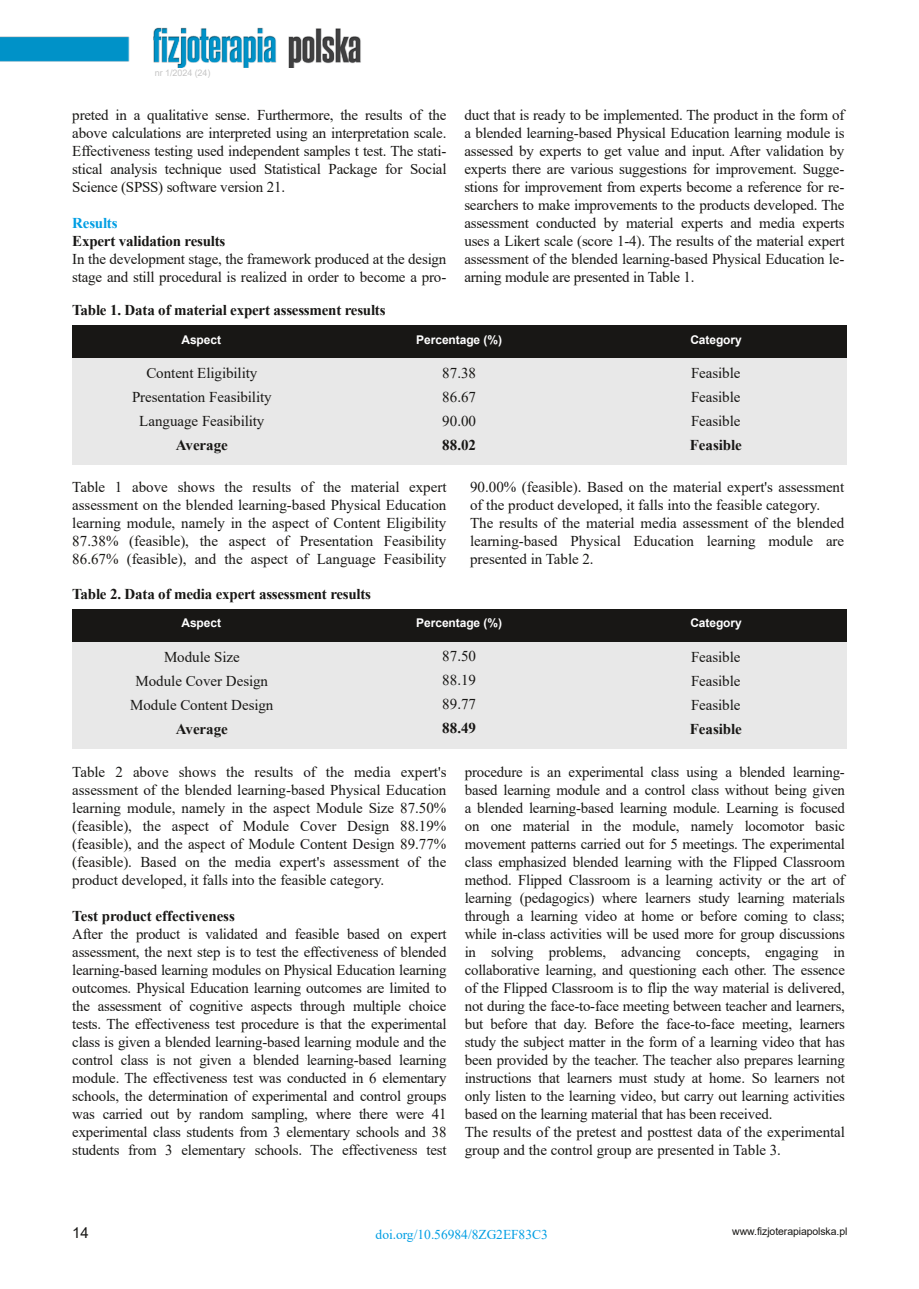
<style>
.page{position:relative;width:919px;height:1289px;background:#fff}
.page>*{position:absolute;margin:0;border:0;box-sizing:border-box;transform-origin:0 0}
.t1{font:15px/18px "Times New Roman";letter-spacing:-.01em;color:#181715;text-align:justify}
.t2{font:700 15px "Times New Roman";letter-spacing:-.015em;color:#181715}
.t3{font:700 15px "Times New Roman";letter-spacing:-.015em;color:#009ee3}
.t4{font:15px "Arial";color:#181715}
.t5{font:13.5px "Times New Roman";color:#009ee3}
.t6{font:700 12px "Arial";letter-spacing:-.005em;color:#fff}
.t7{font:10.5px "Arial";letter-spacing:-.01em;color:#181715}
.t8{font:9px "Arial";letter-spacing:-.005em;color:rgb(111 110 110/.4)}
</style>
<div class="page">
<img style="left:0;top:28px;width:361px;height:40px">
<div style="left:72px;top:354px;width:774px;height:111px;background:#e8e8e8"></div>
<div style="left:72px;top:326px;width:774px;height:32px;background:#181715"></div>
<div style="left:72px;top:638px;width:774px;height:110px;background:#e8e8e8"></div>
<div style="left:72px;top:609px;width:774px;height:32px;background:#181715"></div>
<p class="t8" style="left:155px;top:68px;width:57px">nr 1/2024 (24)</p>
<p class="t1" style="left:72px;top:106px;width:375px">preted in a qualitative sense. Furthermore, the results of the above calculations are interpreted using an interpretation scale.<br>Effectiveness testing used independent samples t test. The stati‐ stical analysis technique used Statistical Package for Social Science (SPSS) software version 21.</p>
<p class="t3" style="left:72px;top:214px;width:47px">Results</p>
<p class="t2" style="left:72px;top:232px;width:154px">Expert validation results</p>
<p class="t1" style="left:72px;top:250px;width:375px">In the development stage, the framework produced at the design stage and still procedural is realized in order to become a pro‐</p>
<p class="t1" style="left:464px;top:106px;width:382px">duct that is ready to be implemented. The product in the form of a blended learning-based Physical Education learning module is assessed by experts to get value and input. After validation by experts there are various suggestions for improvement. Sugge‐ stions for improvement from experts become a reference for re‐ searchers to make improvements to the products developed. The assessment conducted by material experts and media experts uses a Likert scale (score 1-4). The results of the material expert assessment of the blended learning-based Physical Education le‐ arning module are presented in Table 1.</p>
<p class="t2" style="left:72px;top:302px;width:315px">Table 1. Data of material expert assessment results</p>
<p class="t6" style="left:181px;top:333px;width:41px">Aspect</p>
<p class="t6" style="left:416px;top:333px;width:87px">Percentage (%)</p>
<p class="t6" style="left:690px;top:333px;width:53px">Category</p>
<p class="t1" style="left:132px;top:361px;width:141px;line-height:24px;text-align:center">Content Eligibility<br>Presentation Feasibility<br>Language Feasibility</p>
<p class="t2" style="left:176px;top:436px;width:53px">Average</p>
<p class="t1" style="left:442px;top:360px;width:35px;line-height:24px">87.38<br>86.67<br>90.00</p>
<p class="t2" style="left:442px;top:436px;width:35px">88.02</p>
<p class="t1" style="left:691px;top:361px;width:51px;line-height:24px">Feasible Feasible Feasible</p>
<p class="t2" style="left:689px;top:436px;width:53px">Feasible</p>
<p class="t1" style="left:470px;top:477px;width:375px;text-align:left">90.00% (feasible). Based on the material expert's assessment of the product developed, it falls into the feasible category.<br>The results of the material media assessment of the blended learning-based Physical Education learning module are presented in Table 2.</p>
<p class="t1" style="left:72px;top:477px;width:375px">Table 1 above shows the results of the material expert assessment on the blended learning-based Physical Education learning module, namely in the aspect of Content Eligibility 87.38% (feasible), the aspect of Presentation Feasibility 86.67% (feasible), and the aspect of Language Feasibility</p>
<p class="t2" style="left:72px;top:585px;width:300px">Table 2. Data of media expert assessment results</p>
<p class="t6" style="left:181px;top:616px;width:41px">Aspect</p>
<p class="t6" style="left:416px;top:616px;width:87px">Percentage (%)</p>
<p class="t6" style="left:690px;top:616px;width:53px">Category</p>
<p class="t1" style="left:130px;top:644px;width:145px;line-height:24px;text-align:center">Module Size<br>Module Cover Design<br>Module Content Design</p>
<p class="t2" style="left:176px;top:720px;width:53px">Average</p>
<p class="t1" style="left:442px;top:644px;width:35px;line-height:24px">87.50<br>88.19<br>89.77</p>
<p class="t2" style="left:442px;top:720px;width:35px">88.49</p>
<p class="t1" style="left:691px;top:644px;width:51px;line-height:24px">Feasible Feasible Feasible</p>
<p class="t2" style="left:689px;top:720px;width:53px">Feasible</p>
<p class="t1" style="left:72px;top:762px;width:376px">Table 2 above shows the results of the media expert's assessment of the blended learning-based Physical Education learning module, namely in the aspect Module Size 87.50% (feasible), the aspect of Module Cover Design 88.19% (feasible), and the aspect of Module Content Design 89.77% (feasible). Based on the media expert's assessment of the product developed, it falls into the feasible category.</p>
<p class="t2" style="left:72px;top:907px;width:164px">Test product effectiveness</p>
<p class="t1" style="left:72px;top:924px;width:376px">After the product is validated and feasible based on expert assessment, the next step is to test the effectiveness of blended learning-based learning modules on Physical Education learning outcomes. Physical Education learning outcomes are limited to the assessment of cognitive aspects through multiple choice tests. The effectiveness test procedure is that the experimental class is given a blended learning-based learning module and the control class is not given a blended learning-based learning module. The effectiveness test was conducted in 6 elementary schools, the determination of experimental and control groups was carried out by random sampling, where there were 41 experimental class students from 3 elementary schools and 38 students from 3 elementary schools. The effectiveness test</p>
<p class="t1" style="left:464px;top:762px;width:382px;text-align:left">procedure is an experimental class using a blended learning&shy;based learning module and a control class without being given a blended learning-based learning module. Learning is focused on one material in the module, namely locomotor basic movement patterns carried out for 5 meetings. The experimental class emphasized blended learning with the Flipped Classroom method. Flipped Classroom is a learning activity or the art of learning (pedagogics) where learners study learning materials through a learning video at home or before coming to class; while in-class activities will be used more for group discussions in solving problems, advancing concepts, engaging in collaborative learning, and questioning each other. The essence of the Flipped Classroom is to flip the way material is delivered, not during the face-to-face meeting between teacher and learners, but before that day. Before the face-to-face meeting, learners study the subject matter in the form of a learning video that has been provided by the teacher. The teacher also prepares learning instructions that learners must study at home. So learners not only listen to the learning video, but carry out learning activities based on the learning material that has been received.<br>The results of the pretest and posttest data of the experimental group and the control group are presented in Table 3.</p>
<p class="t4" style="left:72px;top:1224px;width:18px">14</p>
<p class="t5" style="left:375px;top:1227px;width:174px">doi.org/10.56984/8ZG2EF83C3</p>
<p class="t7" style="left:732px;top:1225px;width:117px">www.fizjoterapiapolska.pl</p>
</div>
